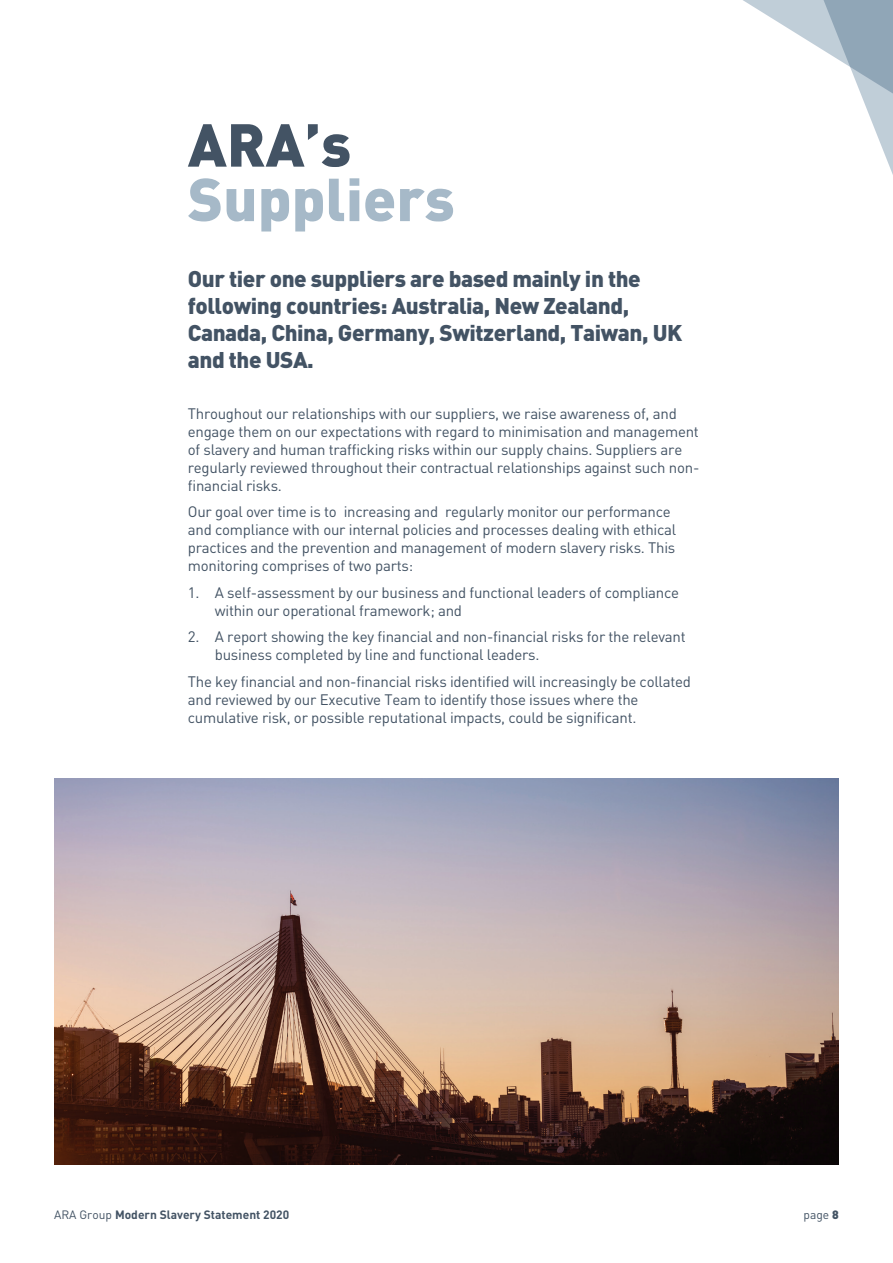
<style>
.page{position:relative;width:893px;height:1263px;background:#fff}
.page>*{position:absolute;margin:0;border:0;box-sizing:border-box;transform-origin:0 0}
.t1{font:900 59.55px "DIN";color:#a6b9c8}
.t2{font:900 59.55px "DIN";color:#435364}
.t3{font:900 22.5px/27px "DIN";letter-spacing:-.02em;color:#435364}
.t4{font:15px/18px "DIN";letter-spacing:-.015em;color:#435364}
.t5{font:700 12px "DIN";color:#435364}
.t6{font:12px "DIN";color:#435364}
.s1{font-weight:400}
.s2{font-weight:900}
</style>
<div class="page">
<svg style="left:743px;top:0;width:150px;height:175px"></svg>
<img style="left:54px;top:779px;width:785px;height:385px">
<p class="t2" style="left:188px;top:105px;width:165px">ARA’s</p>
<p class="t1" style="left:188px;top:160px;width:268px">Suppliers</p>
<p class="t3" style="left:188px;top:264px;width:496px">Our tier one suppliers are based mainly in the following countries: Australia, New Zealand, Canada, China, Germany, Switzerland, Taiwan, UK and the USA.</p>
<p class="t4" style="left:188px;top:404px;width:513px">Throughout our relationships with our suppliers, we raise awareness of, and engage them on our expectations with regard to minimisation and management of slavery and human trafficking risks within our supply chains. Suppliers are regularly reviewed throughout their contractual relationships against such non&shy;financial risks.</p>
<p class="t4" style="left:188px;top:503px;width:490px">Our goal over time is to increasing and regularly monitor our performance and compliance with our internal policies and processes dealing with ethical practices and the prevention and management of modern slavery risks. This monitoring comprises of two parts:</p>
<p class="t4" style="left:215px;top:583px;width:466px;text-indent:-27px">1. A self-assessment by our business and functional leaders of compliance within our operational framework; and</p>
<p class="t4" style="left:215px;top:628px;width:472px;text-indent:-27px">2. A report showing the key financial and non-financial risks for the relevant business completed by line and functional leaders.</p>
<p class="t4" style="left:188px;top:672px;width:505px">The key financial and non-financial risks identified will increasingly be collated and reviewed by our Executive Team to identify those issues where the cumulative risk, or possible reputational impacts, could be significant.</p>
<p class="t5" style="left:54px;top:1206px;width:237px"><span class="s1">ARA Group</span> Modern Slavery Statement 2020</p>
<p class="t6" style="left:804px;top:1207px;width:37px">page <span class="s2">8</span></p>
</div>
